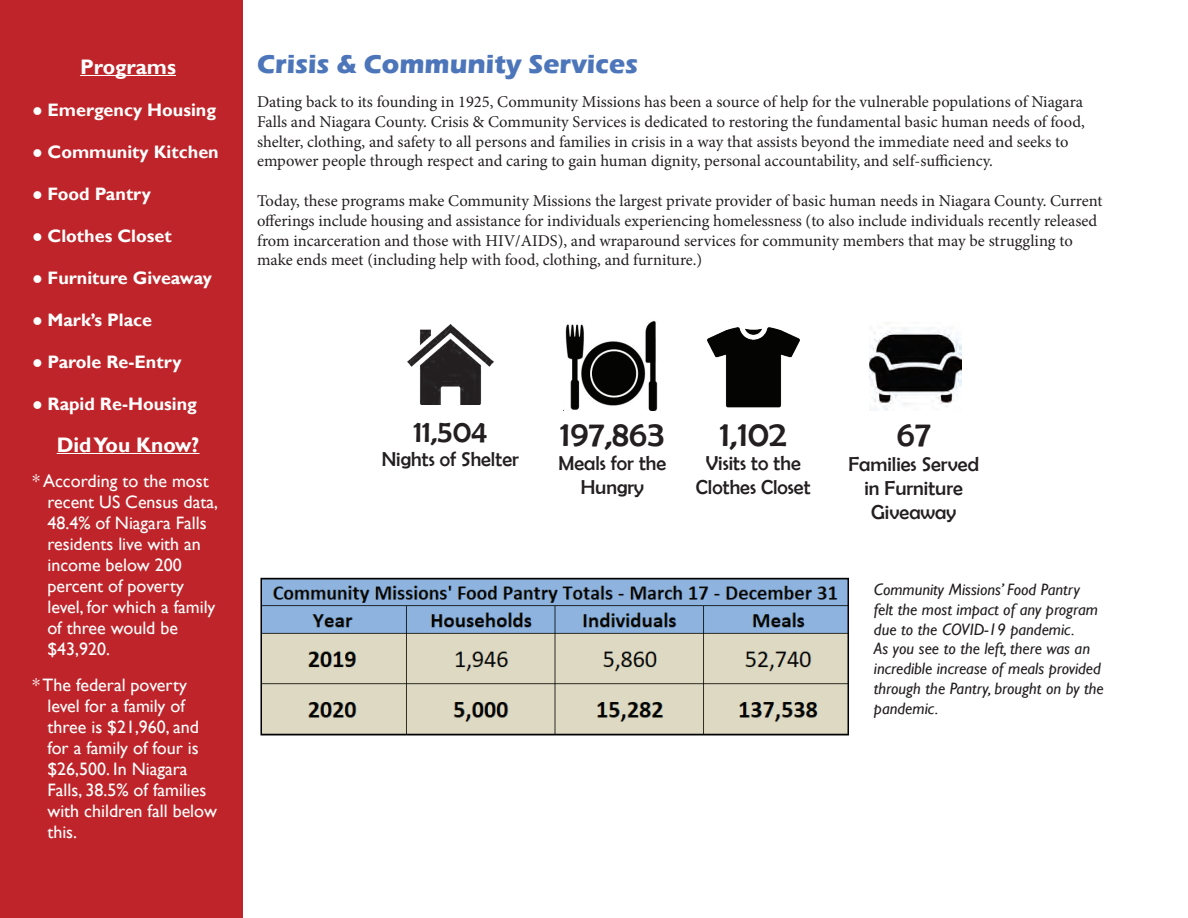
<style>
.page{position:relative;width:1188px;height:918px;background:#fff}
.page>*{position:absolute;margin:0;border:0;box-sizing:border-box;transform-origin:0 0}
.t1{font:36px "Berlin Sans FB";color:#231f20}
.t2{font:31.5px "Berlin Sans FB";color:#231f20}
.t3{font:700 27px "Eras ITC";color:#4d76ba}
.t4{font:700 21px "Gill Sans";color:#fff}
.t5{font:20.25px/24.3px "Berlin Sans FB";color:#231f20;text-align:center}
.t6{font:18px/21px "Gill Sans";color:#fff}
.t7{font:700 18px "Gill Sans";color:#fff}
.t8{font:16.5px/19.8px "Minion Pro";color:#231f20}
.t9{font:italic 16.5px/19.8px "Gill Sans";color:#231f20}
</style>
<div class="page">
<div style="left:0;top:0;width:243px;height:918px;background:#be2429"></div>
<hr style="left:80px;top:75px;width:96px;height:1px;background:#fff">
<hr style="left:57px;top:453px;width:143px;height:1px;background:#fff">
<img style="left:408px;top:324px;width:85px;height:81px">
<img style="left:565px;top:320px;width:93px;height:90px">
<img style="left:707px;top:327px;width:92px;height:81px">
<img style="left:869px;top:322px;width:92px;height:89px">
<img style="left:263px;top:581px;width:583px;height:151px">
<div style="left:260px;top:578px;width:589px;height:157px;border:2px solid #000"></div>
<p class="t4" style="left:80px;top:54px;width:97px">Programs</p>
<p class="t7" style="left:32px;top:99px;width:185px">● Emergency Housing</p>
<p class="t7" style="left:32px;top:141px;width:188px">● Community Kitchen</p>
<p class="t7" style="left:32px;top:183px;width:120px">● Food Pantry</p>
<p class="t7" style="left:32px;top:225px;width:141px">● Clothes Closet</p>
<p class="t7" style="left:32px;top:267px;width:181px">● Furniture Giveaway</p>
<p class="t7" style="left:32px;top:309px;width:121px">● Mark’s Place</p>
<p class="t7" style="left:32px;top:351px;width:151px">● Parole Re-Entry</p>
<p class="t7" style="left:32px;top:393px;width:166px">● Rapid Re-Housing</p>
<p class="t4" style="left:57px;top:432px;width:144px">Did You Know?</p>
<p class="t6" style="left:47px;top:471px;width:172px;text-indent:-15px">* According to the most recent US Census data,<br>48.4% of Niagara Falls residents live with an income below 200 percent of poverty level, for which a family of three would be $43,920.</p>
<p class="t6" style="left:47px;top:675px;width:171px;text-indent:-15px">* The federal poverty level for a family of three is $21,960, and for a family of four is $26,500. In Niagara<br>Falls, 38.5% of families with children fall below this.</p>
<h3 class="t3" style="left:257px;top:48px;width:383px">Crisis &amp; Community Services</h3>
<p class="t8" style="left:257px;top:92px;width:829px">Dating back to its founding in 1925, Community Missions has been a source of help for the vulnerable populations of Niagara Falls and Niagara County. Crisis &amp; Community Services is dedicated to restoring the fundamental basic human needs of food, shelter, clothing, and safety to all persons and families in crisis in a way that assists beyond the immediate need and seeks to empower people through respect and caring to gain human dignity, personal accountability, and self-sufficiency.</p>
<p class="t8" style="left:257px;top:191px;width:847px">Today, these programs make Community Missions the largest private provider of basic human needs in Niagara County. Current offerings include housing and assistance for individuals experiencing homelessness (to also include individuals recently released from incarceration and those with HIV/AIDS), and wraparound services for community members that may be struggling to make ends meet (including help with food, clothing, and furniture.)</p>
<h2 class="t2" style="left:413px;top:414px;width:75px">11,504</h2>
<p class="t5" style="left:382px;top:447px;width:139px">Nights of Shelter</p>
<h1 class="t1" style="left:560px;top:414px;width:106px">197,863</h1>
<p class="t5" style="left:558px;top:451px;width:109px">Meals for the<br>Hungry</p>
<h1 class="t1" style="left:720px;top:414px;width:68px">1,102</h1>
<p class="t5" style="left:696px;top:451px;width:116px">Visits to the<br>Clothes Closet</p>
<h1 class="t1" style="left:897px;top:414px;width:36px">67</h1>
<p class="t5" style="left:848px;top:451px;width:132px">Families Served in Furniture<br>Giveaway</p>
<p class="t9" style="left:874px;top:580px;width:231px">Community Missions’ Food Pantry<br>felt the most impact of any program due to the COVID-19 pandemic.<br>As you see to the left, there was an incredible increase of meals provided through the Pantry, brought on by the pandemic.</p>
</div>
